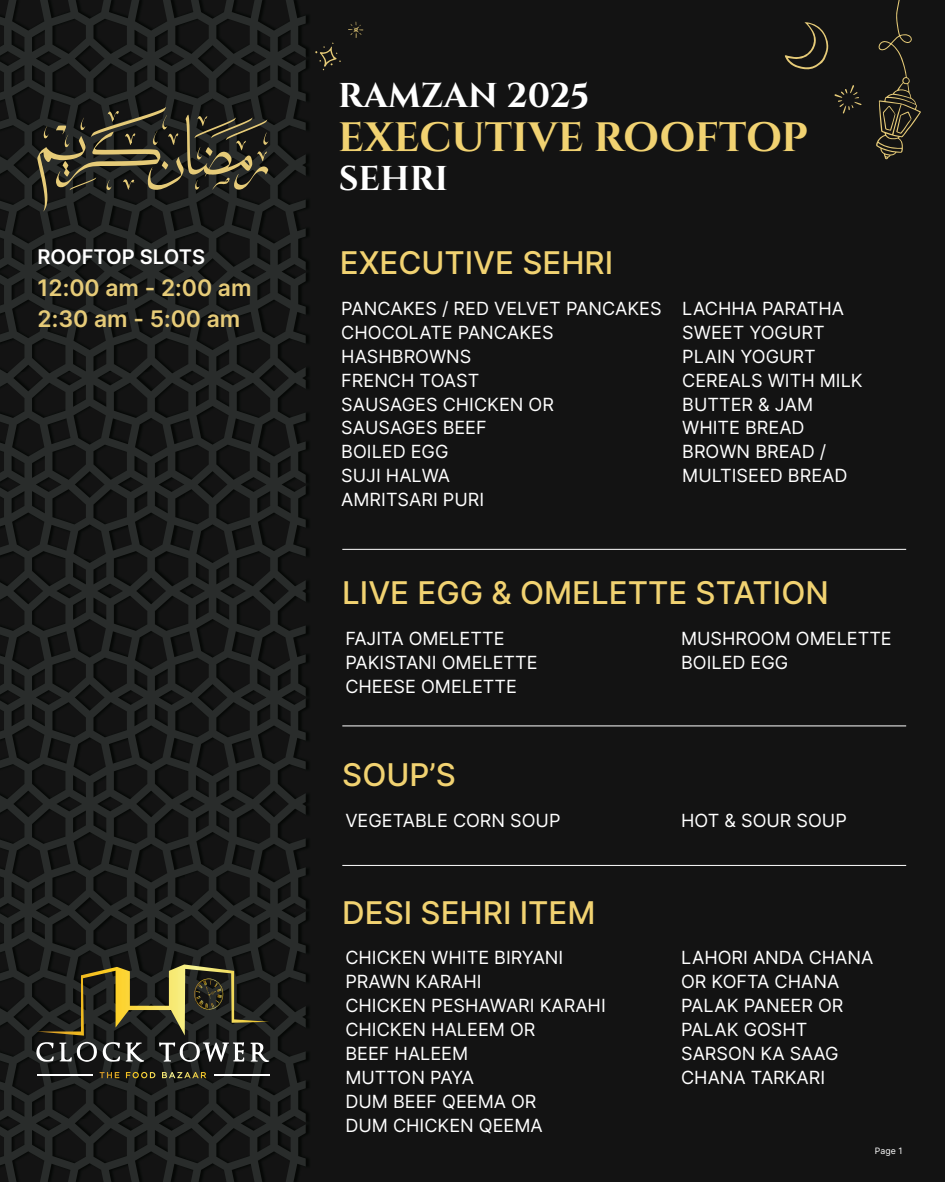
<style>
.page{position:relative;width:945px;height:1182px;background:#fff}
.page>*{position:absolute;margin:0;border:0;box-sizing:border-box;transform-origin:0 0}
.t1{font:700 40.95px "Cinzel";color:#f1d271}
.t2{font:700 34.39px "Cinzel";color:#fff}
.t3{font:500 31.32px "Inter";color:#f1d271}
.t4{font:600 22.84px/30.3px "Inter";color:#e6cb78}
.t5{font:600 20.12px "Inter";color:#fff}
.t6{font:18.11px/23.9px "Inter";color:#fff}
.t7{font:8.75px "Inter";color:#fff}
</style>
<div class="page">
<div style="left:0;top:0;width:945px;height:1181px;background:#131313"></div>
<svg style="left:0;top:0;width:306px;height:1181px"></svg>
<svg style="left:876px;top:0;width:45px;height:159px"></svg>
<svg style="left:785px;top:22px;width:44px;height:48px"></svg>
<svg style="left:834px;top:85px;width:28px;height:28px"></svg>
<svg style="left:315px;top:42px;width:26px;height:28px"></svg>
<svg style="left:348px;top:21px;width:15px;height:17px"></svg>
<hr style="left:214px;top:1074px;width:55px;height:1px;background:#fff">
<hr style="left:37px;top:1074px;width:55px;height:1px;background:#fff">
<svg style="left:103px;top:1042px;width:41px;height:19px"></svg>
<svg style="left:250px;top:1042px;width:19px;height:19px"></svg>
<svg style="left:36px;top:1041px;width:61px;height:20px"></svg>
<svg style="left:159px;top:1041px;width:85px;height:20px"></svg>
<svg style="left:100px;top:1071px;width:19px;height:7px"></svg>
<svg style="left:126px;top:1071px;width:29px;height:7px"></svg>
<svg style="left:162px;top:1071px;width:44px;height:7px"></svg>
<svg style="left:37px;top:964px;width:232px;height:71px"></svg>
<hr style="left:342px;top:549px;width:564px;height:1px;background:#fff">
<hr style="left:342px;top:725px;width:564px;height:1px;background:#fff">
<hr style="left:342px;top:865px;width:564px;height:1px;background:#fff">
<svg style="left:37px;top:107px;width:231px;height:104px"></svg>
<p class="t5" style="left:37px;top:242px;width:169px">ROOFTOP SLOTS</p>
<p class="t4" style="left:38px;top:272px;width:215px">12:00 am - 2:00 am<br>2:30 am - 5:00 am</p>
<h2 class="t2" style="left:338px;top:74px;width:253px">RAMZAN 2025</h2>
<h1 class="t1" style="left:338px;top:112px;width:471px">EXECUTIVE ROOFTOP</h1>
<h2 class="t2" style="left:339px;top:158px;width:111px">SEHRI</h2>
<h3 class="t3" style="left:340px;top:240px;width:275px">EXECUTIVE SEHRI</h3>
<p class="t6" style="left:341px;top:296px;width:322px">PANCAKES / RED VELVET PANCAKES<br>CHOCOLATE PANCAKES<br>HASHBROWNS<br>FRENCH TOAST<br>SAUSAGES CHICKEN OR<br>SAUSAGES BEEF<br>BOILED EGG<br>SUJI HALWA<br>AMRITSARI PURI</p>
<p class="t6" style="left:682px;top:296px;width:182px">LACHHA PARATHA<br>SWEET YOGURT<br>PLAIN YOGURT<br>CEREALS WITH MILK<br>BUTTER &amp; JAM<br>WHITE BREAD<br>BROWN BREAD /<br>MULTISEED BREAD</p>
<h3 class="t3" style="left:342px;top:569px;width:488px">LIVE EGG &amp; OMELETTE STATION</h3>
<p class="t6" style="left:345px;top:625px;width:194px">FAJITA OMELETTE<br>PAKISTANI OMELETTE<br>CHEESE OMELETTE</p>
<p class="t6" style="left:681px;top:625px;width:212px">MUSHROOM OMELETTE<br>BOILED EGG</p>
<h3 class="t3" style="left:342px;top:751px;width:115px">SOUP’S</h3>
<p class="t6" style="left:345px;top:807px;width:217px">VEGETABLE CORN SOUP</p>
<p class="t6" style="left:681px;top:807px;width:167px">HOT &amp; SOUR SOUP</p>
<h3 class="t3" style="left:342px;top:889px;width:255px">DESI SEHRI ITEM</h3>
<p class="t6" style="left:345px;top:945px;width:262px">CHICKEN WHITE BIRYANI<br>PRAWN KARAHI<br>CHICKEN PESHAWARI KARAHI<br>CHICKEN HALEEM OR<br>BEEF HALEEM<br>MUTTON PAYA<br>DUM BEEF QEEMA OR<br>DUM CHICKEN QEEMA</p>
<p class="t6" style="left:681px;top:945px;width:194px">LAHORI ANDA CHANA<br>OR KOFTA CHANA<br>PALAK PANEER OR<br>PALAK GOSHT<br>SARSON KA SAAG<br>CHANA TARKARI</p>
<p class="t7" style="left:875px;top:1144px;width:29px">Page 1</p>
</div>
